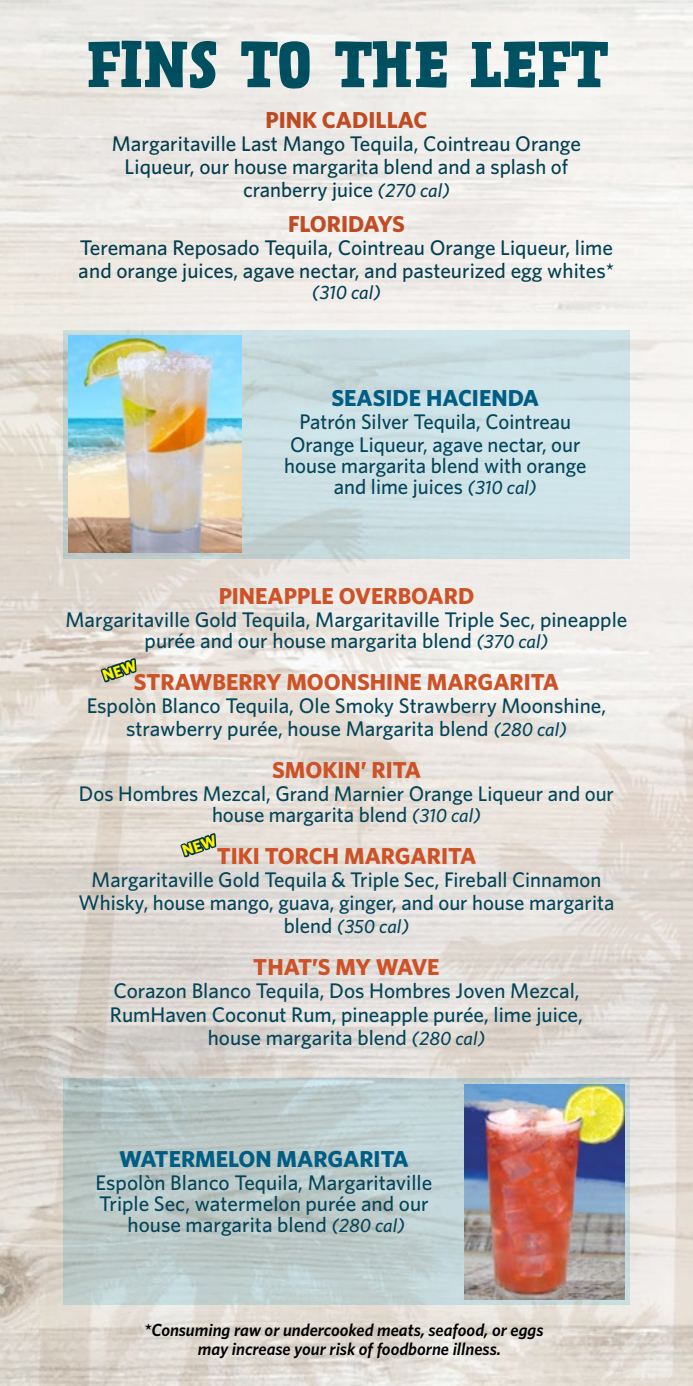
<style>
.page{position:relative;width:693px;height:1386px;background:#fff}
.page>*{position:absolute;margin:0;border:0;box-sizing:border-box;transform-origin:0 0}
.t1{font:700 57.75px "Prater Serif One";letter-spacing:.01em;color:#005568}
.t2{font:700 23.1px "Whitney";color:#cd5227}
.t3{font:700 23.1px "Whitney";color:#005d83}
.t4{font:700 23.1px "Whitney";letter-spacing:-.025em;color:#cd5227}
.t5{font:700 23.1px "Whitney";letter-spacing:-.02em;color:#cd5227}
.t6{font:500 21.18px/23.1px "Whitney";color:#044559;text-align:center}
.t7{font:italic 500 19.25px "Whitney";color:#044559}
.t8{font:italic 600 17.5px/19.2px "Whitney";color:#000}
.s1{font-style:italic;font-size:19.25px}
.s2{font-style:normal;font-size:21.18px}
</style>
<div class="page">
<svg style="left:63px;top:330px;width:567px;height:228px;background:#cadee2"></svg>
<svg style="left:63px;top:1079px;width:567px;height:226px;background:#bbcbca"></svg>
<img style="left:68px;top:336px;width:174px;height:217px">
<img style="left:464px;top:1084px;width:161px;height:215px">
<svg style="left:182px;top:835px;width:36px;height:21px"></svg>
<svg style="left:102px;top:660px;width:36px;height:21px"></svg>
<h1 class="t1" style="left:86px;top:22px;width:522px">FINS TO THE LEFT</h1>
<p class="t2" style="left:266px;top:106px;width:163px">PINK CADILLAC</p>
<p class="t6" style="left:112px;top:132px;width:471px">Margaritaville Last Mango Tequila, Cointreau Orange<br>Liqueur, our house margarita blend and a splash of cranberry juice <span class="s1">(270 cal)</span></p>
<p class="t5" style="left:288px;top:210px;width:118px">FLORIDAYS</p>
<p class="t6" style="left:79px;top:236px;width:537px;text-align:left">Teremana Reposado Tequila, Cointreau Orange Liqueur, lime and orange juices, agave nectar, and pasteurized egg whites*</p>
<p class="t7" style="left:312px;top:280px;width:71px">(310 cal)</p>
<p class="t3" style="left:331px;top:384px;width:209px">SEASIDE HACIENDA</p>
<p class="t6" style="left:290px;top:410px;width:292px">Patrón Silver Tequila, Cointreau<br>Orange Liqueur, agave nectar, our</p>
<p class="t6" style="left:284px;top:455px;width:304px;line-height:21px">house margarita blend with orange and lime juices <span class="s1">(310 cal)</span></p>
<p class="t2" style="left:219px;top:582px;width:257px">PINEAPPLE OVERBOARD</p>
<p class="t6" style="left:66px;top:609px;width:563px;line-height:21px">Margaritaville Gold Tequila, Margaritaville Triple Sec, pineapple purée and our house margarita blend <span class="s1">(370 cal)</span></p>
<p class="t2" style="left:134px;top:668px;width:427px">STRAWBERRY MOONSHINE MARGARITA</p>
<p class="t6" style="left:87px;top:694px;width:521px">Espolòn Blanco Tequila, Ole Smoky Strawberry Moonshine, strawberry purée, house Margarita blend <span class="s1">(280 cal)</span></p>
<p class="t2" style="left:272px;top:756px;width:150px">SMOKIN’ RITA</p>
<p class="t6" style="left:79px;top:783px;width:537px;line-height:21px">Dos Hombres Mezcal, Grand Marnier Orange Liqueur and our house margarita blend <span class="s1">(310 cal)</span></p>
<p class="t2" style="left:217px;top:842px;width:261px">TIKI TORCH MARGARITA</p>
<p class="t6" style="left:79px;top:868px;width:537px">Margaritaville Gold Tequila &amp; Triple Sec, Fireball Cinnamon<br>Whisky, house mango, guava, ginger, and our house margarita</p>
<p class="t7" style="left:284px;top:914px;width:127px"><span class="s2">blend</span> (350 cal)</p>
<p class="t4" style="left:253px;top:953px;width:188px">THAT’S MY WAVE</p>
<p class="t6" style="left:110px;top:979px;width:475px">Corazon Blanco Tequila, Dos Hombres Joven Mezcal,<br>RumHaven Coconut Rum, pineapple purée, lime juice, house margarita blend <span class="s1">(280 cal)</span></p>
<p class="t3" style="left:119px;top:1145px;width:291px">WATERMELON MARGARITA</p>
<p class="t6" style="left:96px;top:1172px;width:338px;line-height:21px">Espolòn Blanco Tequila, Margaritaville<br>Triple Sec, watermelon purée and our house margarita blend <span class="s1">(280 cal)</span></p>
<p class="t8" style="left:198px;top:1320px;width:347px;text-indent:-54px">*Consuming raw or undercooked meats, seafood, or eggs may increase your risk of foodborne illness.</p>
</div>
